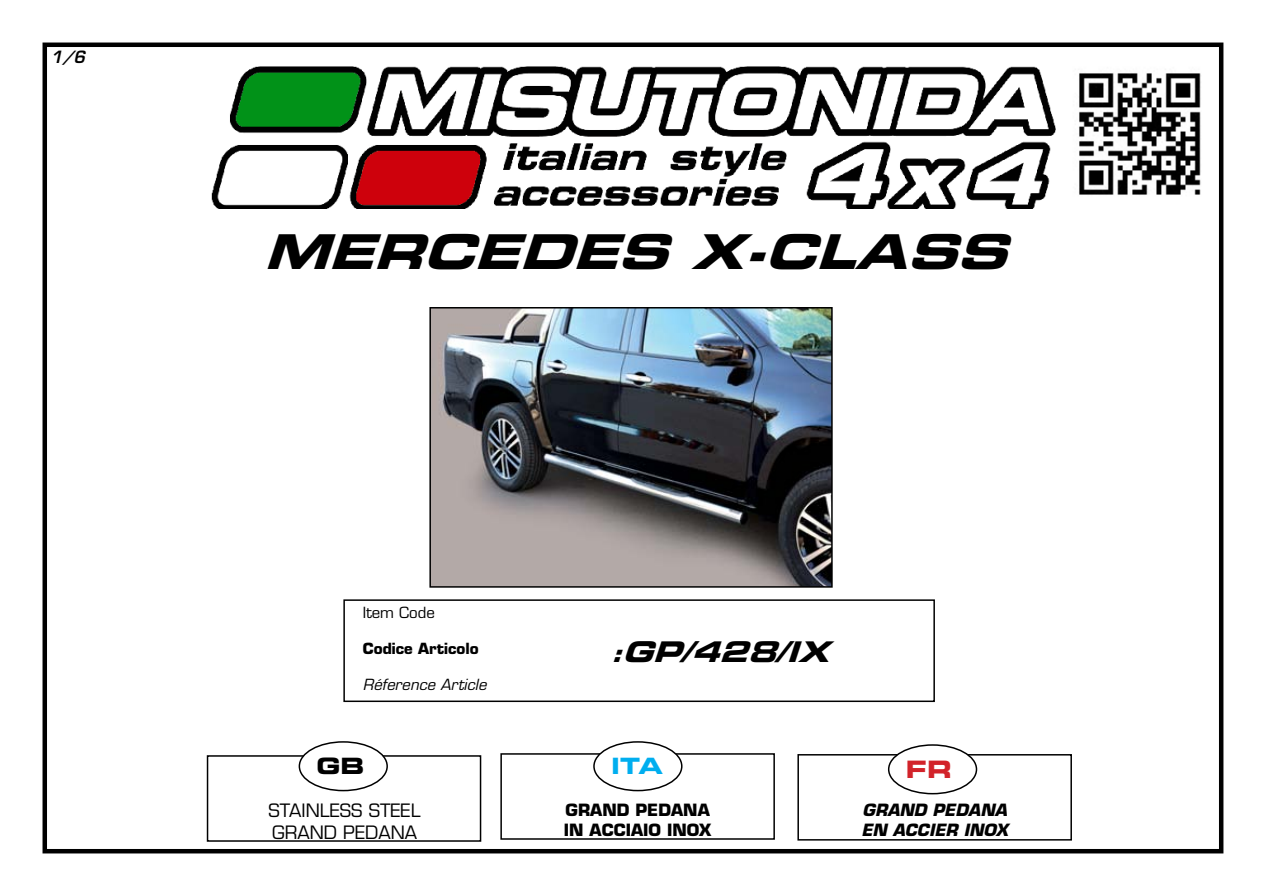
<style>
.page{position:relative;width:1263px;height:893px;background:#fff}
.page>*{position:absolute;margin:0;border:0;box-sizing:border-box;transform-origin:0 0}
.t1{font:italic 48px "Eurostile LT Std Bold Ex 2";color:#000}
.t2{font:italic 28.5px "Eurostile LT Std Bold Ex 2";color:#000}
.t3{font:24px "Eurostile LT Std Bold Ex 2";color:#d2232a}
.t4{font:22.5px "Eurostile LT Std Bold Ex 2";color:#00aeef}
.t5{font:22.5px "Eurostile LT Std Bold Ex 2";color:#000}
.t6{font:18px/21.6px "Eurostile LT Std";color:#000}
.t7{font:700 16.5px/19.8px "Eurostile LT Std";color:#000}
.t8{font:italic 700 16.5px/19.8px "Eurostile LT Std";color:#000}
.t9{font:italic 600 16.5px "Eurostile LT Std";color:#000}
.t10{font:italic 15px "Eurostile LT Std";color:#000}
.t11{font:700 15px "Eurostile LT Std";color:#000}
.t12{font:15px "Eurostile LT Std";color:#000}
.s1{font-size:24px}
</style>
<div class="page">
<img style="left:1079px;top:73px;width:122px;height:122px">
<div style="left:43px;top:43px;width:1180px;height:810px;border:4px solid #000"></div>
<div style="left:343px;top:599px;width:592px;height:103px;border:2px solid #000"></div>
<div style="left:207px;top:755px;width:274px;height:87px;border:2px solid #000"></div>
<div style="left:299px;top:742px;width:88px;height:49px;background:#fff;border-radius:50%"></div>
<div style="left:299px;top:741px;width:89px;height:50px;border:2px solid #000;border-radius:50%"></div>
<div style="left:500px;top:753px;width:275px;height:87px;border:2px solid #000"></div>
<div style="left:594px;top:742px;width:88px;height:49px;background:#fff;border-radius:50%"></div>
<div style="left:593px;top:741px;width:89px;height:50px;border:2px solid #000;border-radius:50%"></div>
<div style="left:797px;top:754px;width:275px;height:87px;border:2px solid #000"></div>
<div style="left:889px;top:745px;width:87px;height:49px;background:#fff;border-radius:50%"></div>
<div style="left:888px;top:744px;width:89px;height:50px;border:2px solid #000;border-radius:50%"></div>
<img style="left:212px;top:67px;width:844px;height:141px">
<img style="left:432px;top:310px;width:398px;height:275px">
<div style="left:429px;top:307px;width:404px;height:281px;border:2px solid #000"></div>
<p class="t9" style="left:51px;top:46px;width:36px">1/6</p>
<h1 class="t1" style="left:264px;top:218px;width:765px">MERCEDES X-CLASS</h1>
<p class="t12" style="left:363px;top:604px;width:73px">Item Code</p>
<p class="t11" style="left:363px;top:640px;width:117px">Codice Articolo</p>
<p class="t10" style="left:363px;top:676px;width:125px">Réference Article</p>
<h2 class="t2" style="left:610px;top:631px;width:232px"><span class="s1">:</span>GP/428/IX</h2>
<p class="t5" style="left:317px;top:750px;width:49px">GB</p>
<p class="t4" style="left:611px;top:750px;width:53px">ITA</p>
<h3 class="t3" style="left:906px;top:752px;width:48px">FR</h3>
<p class="t7" style="left:564px;top:800px;width:149px">GRAND PEDANA<br>IN ACCIAIO INOX</p>
<p class="t6" style="left:269px;top:800px;width:154px">STAINLESS STEEL<br>GRAND PEDANA</p>
<p class="t8" style="left:861px;top:800px;width:148px">GRAND PEDANA<br>EN ACCIER INOX</p>
</div>
